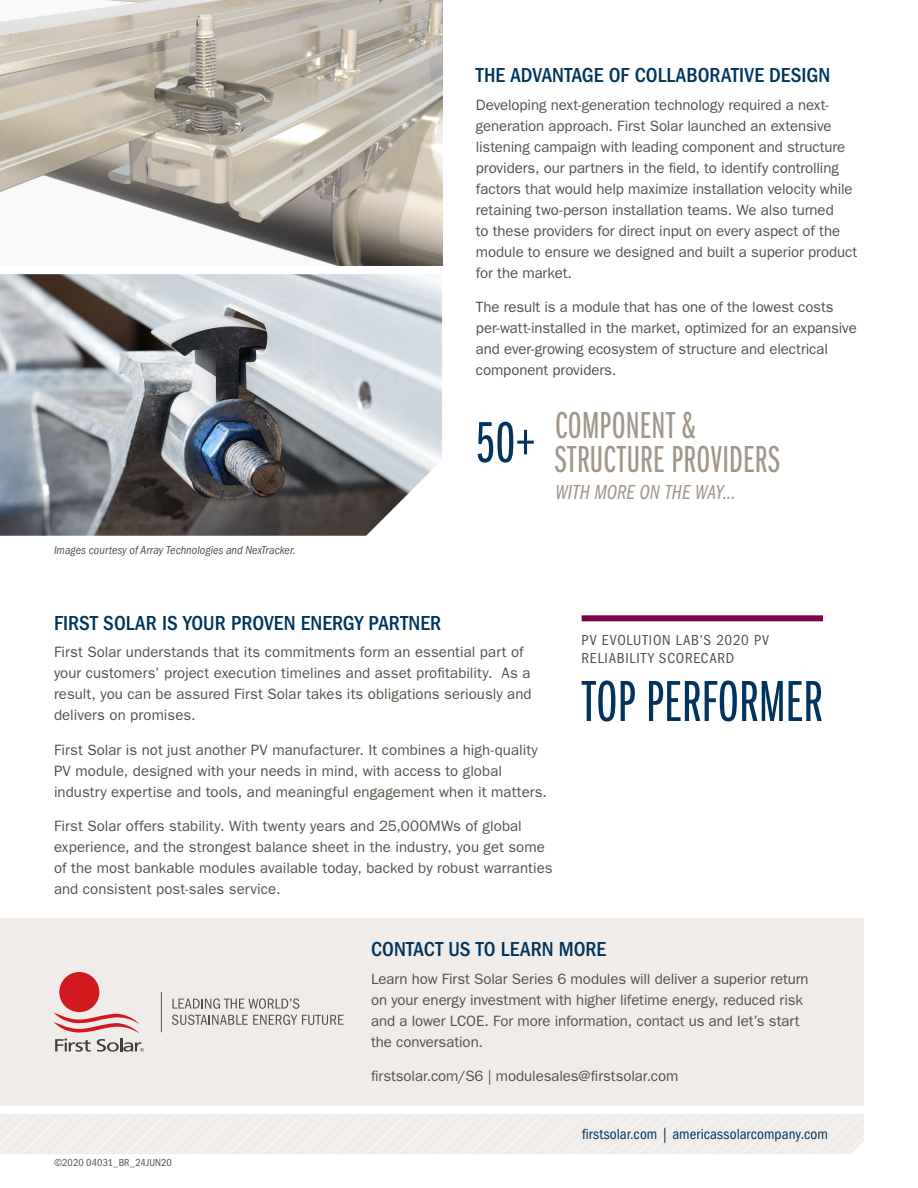
<style>
.page{position:relative;width:918px;height:1188px;background:#fff}
.page>*{position:absolute;margin:0;border:0;box-sizing:border-box;transform-origin:0 0}
.t1{font:60px "ITC Franklin Gothic Std Bk X Cp";letter-spacing:.005em;color:#00345e}
.t2{font:39px/34.5px "ITC Franklin Gothic Std Bk X Cp";letter-spacing:.01em;color:#a19689}
.Body_Header{font:500 condensed 21px "ITC Franklin Gothic Std";color:#00345e}
.t3{font:21px "ITC Franklin Gothic Std Bk Cp It";color:#a19689}
.Body_Copy{font:15px/21px "ITC Franklin Gothic Std";color:#535249}
.t4{font:condensed 15px/18px "ITC Franklin Gothic Std";letter-spacing:.055em;color:#535249}
.t5{font:condensed 15px "ITC Franklin Gothic Std";letter-spacing:.005em;color:#00345e}
.Body_Copy-2{font:italic condensed 12px "ITC Franklin Gothic Std";letter-spacing:.005em;color:#535249}
.t6{font:condensed 10.5px "ITC Franklin Gothic Std";letter-spacing:.005em;color:#535249}
</style>
<div class="page">
<div style="left:0;top:918px;width:864px;height:187px;background:#f0ece9"></div>
<svg style="left:0;top:1114px;width:864px;height:40px;background:#f1edea"></svg>
<img style="left:0;top:274px;width:442px;height:262px">
<img style="left:0;top:0;width:442px;height:266px">
<div style="left:582px;top:615px;width:241px;height:6px;background:#7d0449"></div>
<div style="left:59px;top:972px;width:40px;height:40px;background:#d21920;border-radius:50%"></div>
<svg style="left:53px;top:1012px;width:91px;height:40px"></svg>
<svg style="left:172px;top:998px;width:127px;height:11px"></svg>
<svg style="left:172px;top:1015px;width:172px;height:10px"></svg>
<hr style="left:161px;top:992px;width:1px;height:40px;background:#54534a">
<p class="Body_Header" style="left:476px;top:63px;width:356px">THE ADVANTAGE OF COLLABORATIVE DESIGN</p>
<p class="Body_Copy" style="left:476px;top:94px;width:383px">Developing next-generation technology required a next&shy;generation approach. First Solar launched an extensive listening campaign with leading component and structure providers, our partners in the field, to identify controlling factors that would help maximize installation velocity while retaining two-person installation teams. We also turned<br>to these providers for direct input on every aspect of the module to ensure we designed and built a superior product for the market.</p>
<p class="Body_Copy" style="left:476px;top:297px;width:382px">The result is a module that has one of the lowest costs per-watt-installed in the market, optimized for an expansive and ever-growing ecosystem of structure and electrical component providers.</p>
<p class="Body_Copy-2" style="left:54px;top:543px;width:243px">Images courtesy of Array Technologies and NexTracker.</p>
<p class="t1" style="left:476px;top:412px;width:61px">50+</p>
<p class="t2" style="left:555px;top:409px;width:226px">COMPONENT &amp;<br>STRUCTURE PROVIDERS</p>
<p class="t3" style="left:555px;top:480px;width:182px">WITH MORE ON THE WAY...</p>
<p class="Body_Header" style="left:54px;top:611px;width:389px">FIRST SOLAR IS YOUR PROVEN ENERGY PARTNER</p>
<p class="Body_Copy" style="left:54px;top:642px;width:479px">First Solar understands that its commitments form an essential part of your customers’ project execution timelines and asset profitability. As a result, you can be assured First Solar takes its obligations seriously and delivers on promises.</p>
<p class="Body_Copy" style="left:54px;top:740px;width:495px">First Solar is not just another PV manufacturer. It combines a high-quality<br>PV module, designed with your needs in mind, with access to global industry expertise and tools, and meaningful engagement when it matters.</p>
<p class="Body_Copy" style="left:54px;top:816px;width:500px">First Solar offers stability. With twenty years and 25,000MWs of global experience, and the strongest balance sheet in the industry, you get some of the most bankable modules available today, backed by robust warranties and consistent post-sales service.</p>
<p class="t4" style="left:582px;top:631px;width:189px">PV EVOLUTION LAB’S 2020 PV<br>RELIABILITY SCORECARD</p>
<p class="t1" style="left:582px;top:670px;width:242px">TOP PERFORMER</p>
<p class="Body_Header" style="left:371px;top:937px;width:237px">CONTACT US TO LEARN MORE</p>
<p class="Body_Copy" style="left:371px;top:969px;width:439px">Learn how First Solar Series 6 modules will deliver a superior return on your energy investment with higher lifetime energy, reduced risk and a lower LCOE. For more information, contact us and let’s start the conversation.</p>
<p class="Body_Copy" style="left:371px;top:1066px;width:309px">firstsolar.com/S6 | modulesales@firstsolar.com</p>
<p class="t6" style="left:54px;top:1156px;width:119px">©2020 04031_BR_24JUN20</p>
<p class="t5" style="left:582px;top:1126px;width:247px">firstsolar.com | americassolarcompany.com</p>
</div>
